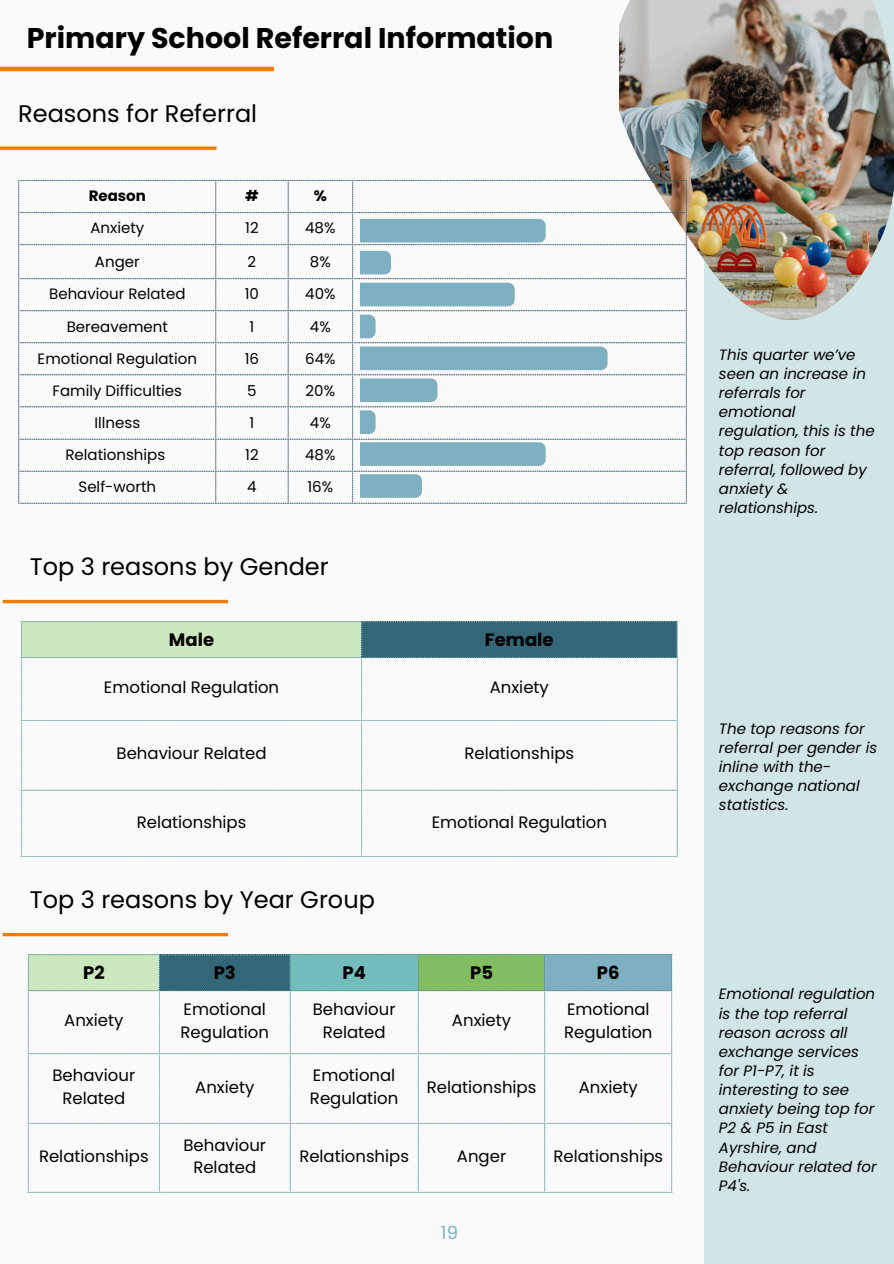
<style>
.page{position:relative;width:894px;height:1264px;background:#fff}
.page>*{position:absolute;margin:0;border:0;box-sizing:border-box;transform-origin:0 0}
.t1{font:700 28.5px "Poppins";color:#000}
.t2{font:24px "Poppins";color:#000}
.t3{font:700 18px "Poppins";color:#000}
.t4{font:18px "Poppins";color:#7fb0c1}
.t5{font:16.5px/22.5px "Poppins";color:#000}
.t6{font:italic 15px/19.2px "Poppins";color:#000}
.t7{font:15px "Poppins";color:#000}
.t8{font:700 15px "Poppins";color:#000}
</style>
<div class="page">
<div style="left:0;top:0;width:893px;height:1263px;background:#fafafa"></div>
<div style="left:703px;top:0;width:190px;height:1263px;background:#d1e5e6"></div>
<hr style="left:0;top:67px;width:274px;height:4px;background:#ee7e07">
<img style="left:619px;top:0;width:274px;height:320px">
<svg style="left:0;top:146px;width:216px;height:4px"></svg>
<svg style="left:18px;top:180px;width:197px;height:324px"></svg>
<svg style="left:215px;top:180px;width:138px;height:324px"></svg>
<svg style="left:354px;top:180px;width:332px;height:324px"></svg>
<div style="left:360px;top:219px;width:185px;height:23px;background:#7fb0c1"></div>
<svg style="left:360px;top:251px;width:31px;height:23px"></svg>
<div style="left:360px;top:283px;width:154px;height:23px;background:#7fb0c1"></div>
<svg style="left:360px;top:314px;width:15px;height:24px"></svg>
<div style="left:360px;top:346px;width:247px;height:24px;background:#7fb0c1"></div>
<div style="left:360px;top:378px;width:77px;height:24px;background:#7fb0c1"></div>
<svg style="left:360px;top:410px;width:15px;height:24px"></svg>
<svg style="left:360px;top:442px;width:185px;height:24px;background:#81b1c1"></svg>
<svg style="left:360px;top:474px;width:62px;height:24px"></svg>
<hr style="left:3px;top:600px;width:225px;height:3px;background:#ee7e07">
<svg style="left:3px;top:932px;width:225px;height:4px"></svg>
<svg style="left:21px;top:621px;width:341px;height:236px"></svg>
<svg style="left:363px;top:621px;width:314px;height:236px"></svg>
<svg style="left:28px;top:954px;width:392px;height:238px"></svg>
<svg style="left:420px;top:954px;width:252px;height:238px"></svg>
<p class="t1" style="left:27px;top:18px;width:528px">Primary School Referral Information</p>
<p class="t2" style="left:18px;top:97px;width:240px">Reasons for Referral</p>
<p class="t8" style="left:89px;top:185px;width:59px">Reason</p>
<p class="t8" style="left:245px;top:185px;width:15px">#</p>
<p class="t8" style="left:314px;top:185px;width:15px">%</p>
<h1 class="t7" style="left:90px;top:218px;width:55px">Anxiety</h1>
<p class="t7" style="left:245px;top:218px;width:15px">12</p>
<h2 class="t7" style="left:305px;top:218px;width:32px">48%</h2>
<p class="t7" style="left:95px;top:251px;width:46px">Anger</p>
<p class="t7" style="left:247px;top:251px;width:10px">2</p>
<p class="t7" style="left:310px;top:251px;width:22px">8%</p>
<p class="t7" style="left:49px;top:284px;width:138px">Behaviour Related</p>
<p class="t7" style="left:245px;top:284px;width:16px">10</p>
<p class="t7" style="left:305px;top:284px;width:32px">40%</p>
<p class="t7" style="left:67px;top:316px;width:103px">Bereavement</p>
<p class="t7" style="left:249px;top:316px;width:6px">1</p>
<p class="t7" style="left:310px;top:316px;width:22px">4%</p>
<p class="t7" style="left:38px;top:348px;width:161px">Emotional Regulation</p>
<p class="t7" style="left:245px;top:348px;width:16px">16</p>
<p class="t7" style="left:305px;top:348px;width:32px">64%</p>
<p class="t7" style="left:53px;top:380px;width:131px">Family Difficulties</p>
<p class="t7" style="left:247px;top:380px;width:11px">5</p>
<p class="t7" style="left:305px;top:380px;width:31px">20%</p>
<p class="t7" style="left:94px;top:412px;width:47px">Illness</p>
<p class="t7" style="left:249px;top:412px;width:6px">1</p>
<p class="t7" style="left:310px;top:412px;width:22px">4%</p>
<p class="t7" style="left:65px;top:444px;width:101px">Relationships</p>
<p class="t7" style="left:245px;top:444px;width:15px">12</p>
<p class="t7" style="left:305px;top:444px;width:32px">48%</p>
<p class="t7" style="left:78px;top:476px;width:79px">Self-worth</p>
<p class="t7" style="left:247px;top:476px;width:11px">4</p>
<p class="t7" style="left:307px;top:476px;width:27px">16%</p>
<p class="t2" style="left:30px;top:550px;width:300px">Top 3 reasons by Gender</p>
<p class="t3" style="left:169px;top:627px;width:47px">Male</p>
<p class="t3" style="left:485px;top:627px;width:70px">Female</p>
<p class="t5" style="left:104px;top:676px;width:177px">Emotional Regulation</p>
<p class="t5" style="left:489px;top:676px;width:61px">Anxiety</p>
<p class="t5" style="left:117px;top:742px;width:151px">Behaviour Related</p>
<p class="t5" style="left:464px;top:742px;width:111px">Relationships</p>
<p class="t5" style="left:137px;top:810px;width:111px">Relationships</p>
<p class="t5" style="left:431px;top:810px;width:177px">Emotional Regulation</p>
<p class="t2" style="left:30px;top:883px;width:346px">Top 3 reasons by Year Group</p>
<h2 class="t3" style="left:83px;top:960px;width:23px">P2</h2>
<p class="t3" style="left:214px;top:960px;width:24px">P3</p>
<p class="t3" style="left:342px;top:960px;width:25px">P4</p>
<p class="t3" style="left:470px;top:960px;width:24px">P5</p>
<p class="t3" style="left:596px;top:960px;width:24px">P6</p>
<p class="t5" style="left:64px;top:1009px;width:61px">Anxiety</p>
<p class="t5" style="left:180px;top:998px;width:90px">Emotional<br>Regulation</p>
<p class="t5" style="left:313px;top:998px;width:84px;text-align:center">Behaviour<br>Related</p>
<p class="t5" style="left:452px;top:1009px;width:61px">Anxiety</p>
<p class="t5" style="left:564px;top:998px;width:90px">Emotional<br>Regulation</p>
<h2 class="t5" style="left:52px;top:1064px;width:84px;text-align:center">Behaviour<br>Related</h2>
<p class="t5" style="left:195px;top:1075px;width:61px">Anxiety</p>
<p class="t5" style="left:310px;top:1064px;width:90px">Emotional<br>Regulation</p>
<p class="t5" style="left:426px;top:1075px;width:111px">Relationships</p>
<p class="t5" style="left:578px;top:1075px;width:61px">Anxiety</p>
<p class="t5" style="left:39px;top:1145px;width:111px">Relationships</p>
<p class="t5" style="left:183px;top:1133px;width:84px;text-align:center">Behaviour<br>Related</p>
<p class="t5" style="left:299px;top:1145px;width:111px">Relationships</p>
<p class="t5" style="left:457px;top:1145px;width:51px">Anger</p>
<p class="t5" style="left:553px;top:1145px;width:111px">Relationships</p>
<p class="t4" style="left:441px;top:1220px;width:19px">19</p>
<p class="t6" style="left:718px;top:345px;width:157px">This quarter we’ve seen an increase in referrals for emotional regulation, this is the top reason for referral, followed by anxiety &amp; relationships.</p>
<p class="t6" style="left:718px;top:719px;width:160px">The top reasons for referral per gender is inline with the&shy;exchange national statistics.</p>
<p class="t6" style="left:718px;top:984px;width:159px">Emotional regulation is the top referral reason across all exchange services for P1-P7, it is interesting to see anxiety being top for<br>P2 &amp; P5 in East<br>Ayrshire, and<br>Behaviour related for<br>P4's.</p>
</div>
